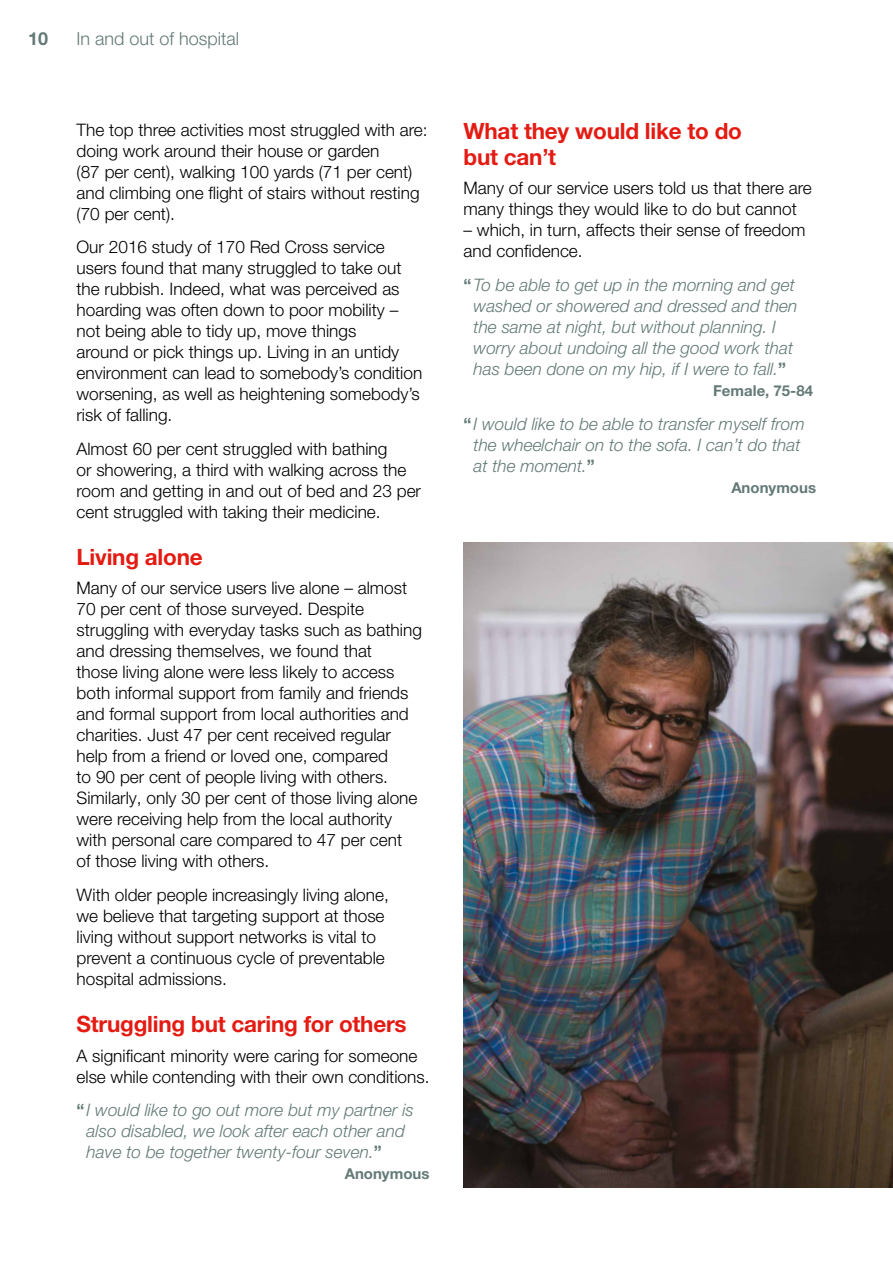
<style>
.page{position:relative;width:893px;height:1263px;background:#fff}
.page>*{position:absolute;margin:0;border:0;box-sizing:border-box;transform-origin:0 0}
.t1{font:700 22.5px/25.5px "Helvetica Neue LT Pro";letter-spacing:-.01em;color:#e41b13}
.t2{font:300 18px "Helvetica Neue LT Pro";color:#637a77}
.t3{font:700 18px "Helvetica Neue LT Pro";color:#637a77}
.t4{font:300 17.25px/21px "Helvetica Neue LT Pro";color:#000}
.t5{font:italic 300 17.25px/21px "Helvetica Neue LT Pro";color:#637a77}
.t6{font:700 15px "Helvetica Neue LT Pro";color:#637a77}
.s1{font-weight:700;font-style:normal}
</style>
<div class="page">
<img style="left:463px;top:543px;width:430px;height:645px">
<p class="t3" style="left:28px;top:27px;width:22px">10</p>
<p class="t2" style="left:77px;top:27px;width:164px">In and out of hospital</p>
<p class="t4" style="left:77px;top:119px;width:353px">The top three activities most struggled with are: doing work around their house or garden<br>(87 per cent), walking 100 yards (71 per cent) and climbing one flight of stairs without resting (70 per cent).</p>
<p class="t4" style="left:77px;top:236px;width:347px">Our 2016 study of 170 Red Cross service users found that many struggled to take out the rubbish. Indeed, what was perceived as hoarding was often down to poor mobility – not being able to tidy up, move things<br>around or pick things up. Living in an untidy environment can lead to somebody’s condition worsening, as well as heightening somebody’s risk of falling.</p>
<p class="t4" style="left:77px;top:438px;width:346px">Almost 60 per cent struggled with bathing<br>or showering, a third with walking across the room and getting in and out of bed and 23 per cent struggled with taking their medicine.</p>
<h1 class="t1" style="left:77px;top:543px;width:128px">Living alone</h1>
<p class="t4" style="left:77px;top:577px;width:347px">Many of our service users live alone – almost 70 per cent of those surveyed. Despite struggling with everyday tasks such as bathing and dressing themselves, we found that<br>those living alone were less likely to access both informal support from family and friends and formal support from local authorities and charities. Just 47 per cent received regular help from a friend or loved one, compared<br>to 90 per cent of people living with others.<br>Similarly, only 30 per cent of those living alone were receiving help from the local authority with personal care compared to 47 per cent<br>of those living with others.</p>
<p class="t4" style="left:77px;top:884px;width:314px">With older people increasingly living alone, we believe that targeting support at those living without support networks is vital to prevent a continuous cycle of preventable hospital admissions.</p>
<h1 class="t1" style="left:77px;top:1010px;width:332px">Struggling but caring for others</h1>
<p class="t4" style="left:77px;top:1044px;width:354px">A significant minority were caring for someone else while contending with their own conditions.</p>
<p class="t5" style="left:87px;top:1099px;width:329px;text-indent:-10px"><span class="s1">“</span> I would like to go out more but my partner is also disabled, we look after each other and have to be together twenty-four seven.<span class="s1">”</span></p>
<p class="t6" style="left:345px;top:1164px;width:86px">Anonymous</p>
<h1 class="t1" style="left:463px;top:118px;width:280px">What they would like to do but can’t</h1>
<p class="t4" style="left:463px;top:177px;width:350px">Many of our service users told us that there are many things they would like to do but cannot</p>
<p class="t4" style="left:463px;top:219px;width:343px">– which, in turn, affects their sense of freedom and confidence.</p>
<p class="t5" style="left:474px;top:274px;width:325px;text-indent:-10px"><span class="s1">“</span>To be able to get up in the morning and get washed or showered and dressed and then the same at night, but without planning. I worry about undoing all the good work that has been done on my hip, if I were to fall.<span class="s1">”</span></p>
<p class="t6" style="left:713px;top:381px;width:101px">Female, 75-84</p>
<p class="t5" style="left:474px;top:413px;width:333px;text-indent:-10px"><span class="s1">“</span> I would like to be able to transfer myself from the wheelchair on to the sofa. I can’t do that at the moment.<span class="s1">”</span></p>
<p class="t6" style="left:731px;top:478px;width:86px">Anonymous</p>
</div>
